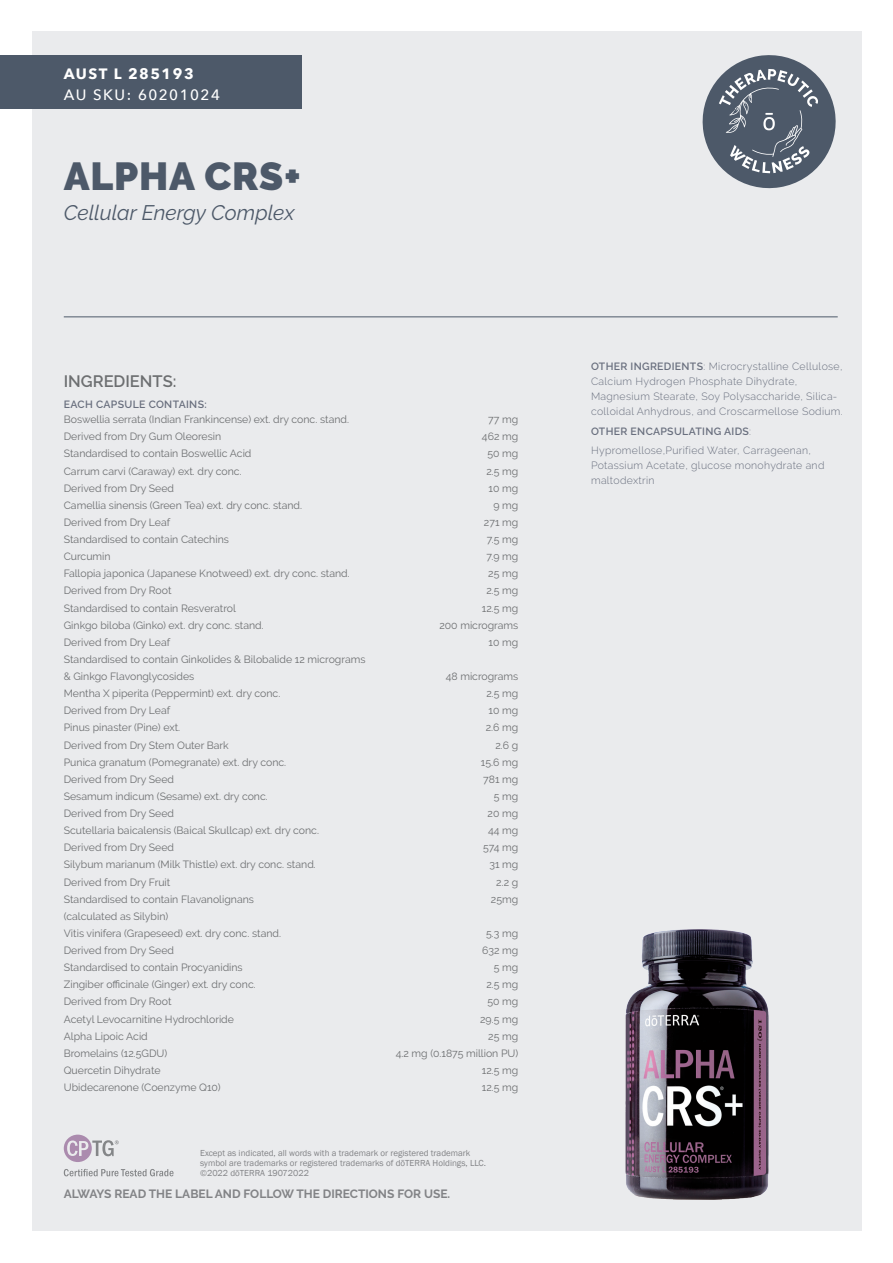
<style>
.page{position:relative;width:893px;height:1263px;background:#fff}
.page>*{position:absolute;margin:0;border:0;box-sizing:border-box;transform-origin:0 0}
.Product_Name{font:900 39px "Raleway";letter-spacing:.02em;color:#4d5969}
.Botanical_Name{font:italic 21px "Raleway";color:#4d5969}
.SUB_HEADER{font:600 16.5px "Raleway";color:#6d6f71}
.SKU_No{font:500 15px "Avenir Next";letter-spacing:.1em;color:#fff}
.AUST_L{font:700 15px "Avenir Next";letter-spacing:.1em;color:#fff}
.Bottom_Caution{font:700 12px "Raleway";color:#828386}
.description{font:10.5px "Raleway";color:#6d6f71}
.Uses{font:300 10.5px/15px "Raleway";letter-spacing:.03em;color:#696f7e}
.Uses-2{font:600 10.5px "Raleway";letter-spacing:.03em;color:#696f7e}
.t1{font:9px/10.4px "Franklin Gothic";color:#828386}
.s1{font-weight:600}
.s2{font-weight:300}
</style>
<div class="page">
<div style="left:32px;top:32px;width:829px;height:1199px;background:#eaebed"></div>
<svg style="left:64px;top:1169px;width:110px;height:7px"></svg>
<svg style="left:64px;top:1134px;width:55px;height:28px"></svg>
<svg style="left:702px;top:55px;width:134px;height:134px"></svg>
<div style="left:0;top:55px;width:301px;height:53px;background:#4d5969"></div>
<hr style="left:64px;top:317px;width:774px;height:1px;background:#4d5969">
<img style="left:625px;top:929px;width:144px;height:271px">
<p class="AUST_L" style="left:64px;top:60px;width:131px">AUST L 285193</p>
<p class="SKU_No" style="left:64px;top:82px;width:158px">AU SKU: 60201024</p>
<p class="Product_Name" style="left:64px;top:154px;width:239px">ALPHA CRS+</p>
<p class="Botanical_Name" style="left:64px;top:200px;width:232px">Cellular Energy Complex</p>
<p class="SUB_HEADER" style="left:64px;top:372px;width:114px">INGREDIENTS:</p>
<p class="Uses-2" style="left:64px;top:398px;width:144px">EACH CAPSULE CONTAINS:</p>
<p class="description" style="left:64px;top:413px;width:287px">Boswellia serrata (Indian Frankincense) ext. dry conc. stand.</p>
<p class="description" style="left:488px;top:413px;width:32px">77 mg</p>
<p class="description" style="left:64px;top:430px;width:159px">Derived from Dry Gum Oleoresin</p>
<p class="description" style="left:482px;top:430px;width:38px">462 mg</p>
<p class="description" style="left:64px;top:448px;width:189px">Standardised to contain Boswellic Acid</p>
<p class="description" style="left:487px;top:448px;width:32px">50 mg</p>
<p class="description" style="left:64px;top:465px;width:179px">Carrum carvi (Caraway) ext. dry conc.</p>
<p class="description" style="left:486px;top:465px;width:33px">2.5 mg</p>
<p class="description" style="left:64px;top:482px;width:112px">Derived from Dry Seed</p>
<p class="description" style="left:489px;top:482px;width:31px">10 mg</p>
<p class="description" style="left:64px;top:499px;width:240px">Camellia sinensis (Green Tea) ext. dry conc. stand.</p>
<p class="description" style="left:493px;top:499px;width:26px">9 mg</p>
<p class="description" style="left:64px;top:516px;width:108px">Derived from Dry Leaf</p>
<p class="description" style="left:484px;top:516px;width:36px">271 mg</p>
<p class="description" style="left:64px;top:533px;width:167px">Standardised to contain Catechins</p>
<p class="description" style="left:487px;top:533px;width:33px">7.5 mg</p>
<p class="description" style="left:64px;top:550px;width:48px">Curcumin</p>
<p class="description" style="left:486px;top:550px;width:33px">7.9 mg</p>
<p class="description" style="left:64px;top:567px;width:287px">Fallopia japonica (Japanese Knotweed) ext. dry conc. stand.</p>
<p class="description" style="left:488px;top:567px;width:32px">25 mg</p>
<p class="description" style="left:64px;top:585px;width:109px">Derived from Dry Root</p>
<p class="description" style="left:486px;top:585px;width:33px">2.5 mg</p>
<p class="description" style="left:64px;top:602px;width:174px">Standardised to contain Resveratrol</p>
<p class="description" style="left:482px;top:602px;width:38px">12.5 mg</p>
<p class="description" style="left:64px;top:619px;width:202px">Ginkgo biloba (Ginko) ext. dry conc. stand.</p>
<p class="description" style="left:439px;top:619px;width:80px">200 micrograms</p>
<p class="description" style="left:64px;top:636px;width:108px">Derived from Dry Leaf</p>
<p class="description" style="left:489px;top:636px;width:31px">10 mg</p>
<p class="description" style="left:64px;top:653px;width:303px">Standardised to contain Ginkolides &amp; Bilobalide 12 micrograms</p>
<p class="description" style="left:64px;top:670px;width:132px">&amp; Ginkgo Flavonglycosides</p>
<p class="description" style="left:446px;top:670px;width:74px">48 micrograms</p>
<p class="description" style="left:64px;top:687px;width:218px">Mentha X piperita (Peppermint) ext. dry conc.</p>
<p class="description" style="left:486px;top:687px;width:33px">2.5 mg</p>
<p class="description" style="left:64px;top:704px;width:108px">Derived from Dry Leaf</p>
<p class="description" style="left:489px;top:704px;width:31px">10 mg</p>
<p class="description" style="left:64px;top:722px;width:118px">Pinus pinaster (Pine) ext.</p>
<p class="description" style="left:486px;top:722px;width:34px">2.6 mg</p>
<p class="description" style="left:64px;top:739px;width:167px">Derived from Dry Stem Outer Bark</p>
<p class="description" style="left:495px;top:739px;width:24px">2.6 g</p>
<p class="description" style="left:64px;top:756px;width:224px">Punica granatum (Pomegranate) ext. dry conc.</p>
<p class="description" style="left:481px;top:756px;width:39px">15.6 mg</p>
<p class="description" style="left:64px;top:773px;width:112px">Derived from Dry Seed</p>
<p class="description" style="left:483px;top:773px;width:37px">781 mg</p>
<p class="description" style="left:64px;top:790px;width:206px">Sesamum indicum (Sesame) ext. dry conc.</p>
<p class="description" style="left:494px;top:790px;width:26px">5 mg</p>
<p class="description" style="left:64px;top:807px;width:112px">Derived from Dry Seed</p>
<p class="description" style="left:488px;top:807px;width:32px">20 mg</p>
<p class="description" style="left:64px;top:824px;width:257px">Scutellaria baicalensis (Baical Skullcap) ext. dry conc.</p>
<p class="description" style="left:488px;top:824px;width:32px">44 mg</p>
<p class="description" style="left:64px;top:841px;width:112px">Derived from Dry Seed</p>
<p class="description" style="left:483px;top:841px;width:37px">574 mg</p>
<p class="description" style="left:64px;top:859px;width:254px">Silybum marianum (Milk Thistle) ext. dry conc. stand.</p>
<p class="description" style="left:489px;top:859px;width:30px">31 mg</p>
<p class="description" style="left:64px;top:876px;width:108px">Derived from Dry Fruit</p>
<p class="description" style="left:496px;top:876px;width:24px">2.2 g</p>
<p class="description" style="left:64px;top:893px;width:192px">Standardised to contain Flavanolignans</p>
<p class="description" style="left:491px;top:893px;width:29px">25mg</p>
<p class="description" style="left:64px;top:910px;width:106px">(calculated as Silybin)</p>
<p class="description" style="left:64px;top:927px;width:219px">Vitis vinifera (Grapeseed) ext. dry conc. stand.</p>
<p class="description" style="left:486px;top:927px;width:34px">5.3 mg</p>
<p class="description" style="left:64px;top:944px;width:112px">Derived from Dry Seed</p>
<p class="description" style="left:482px;top:944px;width:38px">632 mg</p>
<p class="description" style="left:64px;top:961px;width:180px">Standardised to contain Procyanidins</p>
<p class="description" style="left:494px;top:961px;width:26px">5 mg</p>
<p class="description" style="left:64px;top:978px;width:193px">Zingiber officinale (Ginger) ext. dry conc.</p>
<p class="description" style="left:486px;top:978px;width:33px">2.5 mg</p>
<p class="description" style="left:64px;top:996px;width:109px">Derived from Dry Root</p>
<p class="description" style="left:487px;top:996px;width:32px">50 mg</p>
<p class="description" style="left:64px;top:1013px;width:172px">Acetyl Levocarnitine Hydrochloride</p>
<p class="description" style="left:480px;top:1013px;width:40px">29.5 mg</p>
<p class="description" style="left:64px;top:1030px;width:86px">Alpha Lipoic Acid</p>
<p class="description" style="left:488px;top:1030px;width:32px">25 mg</p>
<p class="description" style="left:64px;top:1047px;width:105px">Bromelains (12.5GDU)</p>
<p class="description" style="left:396px;top:1047px;width:124px">4.2 mg (0.1875 million PU)</p>
<p class="description" style="left:64px;top:1064px;width:98px">Quercetin Dihydrate</p>
<p class="description" style="left:482px;top:1064px;width:38px">12.5 mg</p>
<p class="description" style="left:64px;top:1081px;width:158px">Ubidecarenone (Coenzyme Q10)</p>
<p class="description" style="left:482px;top:1081px;width:38px">12.5 mg</p>
<p class="t1" style="left:200px;top:1147px;width:287px">Except as indicated, all words with a trademark or registered trademark symbol are trademarks or registered trademarks of dōTERRA Holdings, LLC. ©2022 dōTERRA 19072022</p>
<p class="Bottom_Caution" style="left:64px;top:1187px;width:388px">ALWAYS READ THE LABEL AND FOLLOW THE DIRECTIONS FOR USE.</p>
<p class="Uses" style="left:591px;top:359px;width:253px"><span class="s1">OTHER INGREDIENTS</span>: Microcrystalline Cellulose, Calcium Hydrogen Phosphate Dihydrate, Magnesium Stearate, Soy Polysaccharide, Silica&shy;colloidal Anhydrous, and Croscarmellose Sodium.</p>
<p class="Uses-2" style="left:591px;top:425px;width:162px">OTHER ENCAPSULATING AIDS<span class="s2">:</span></p>
<p class="Uses" style="left:591px;top:443px;width:235px">Hypromellose,Purified Water, Carrageenan,<br>Potassium Acetate, glucose monohydrate and maltodextrin</p>
</div>
